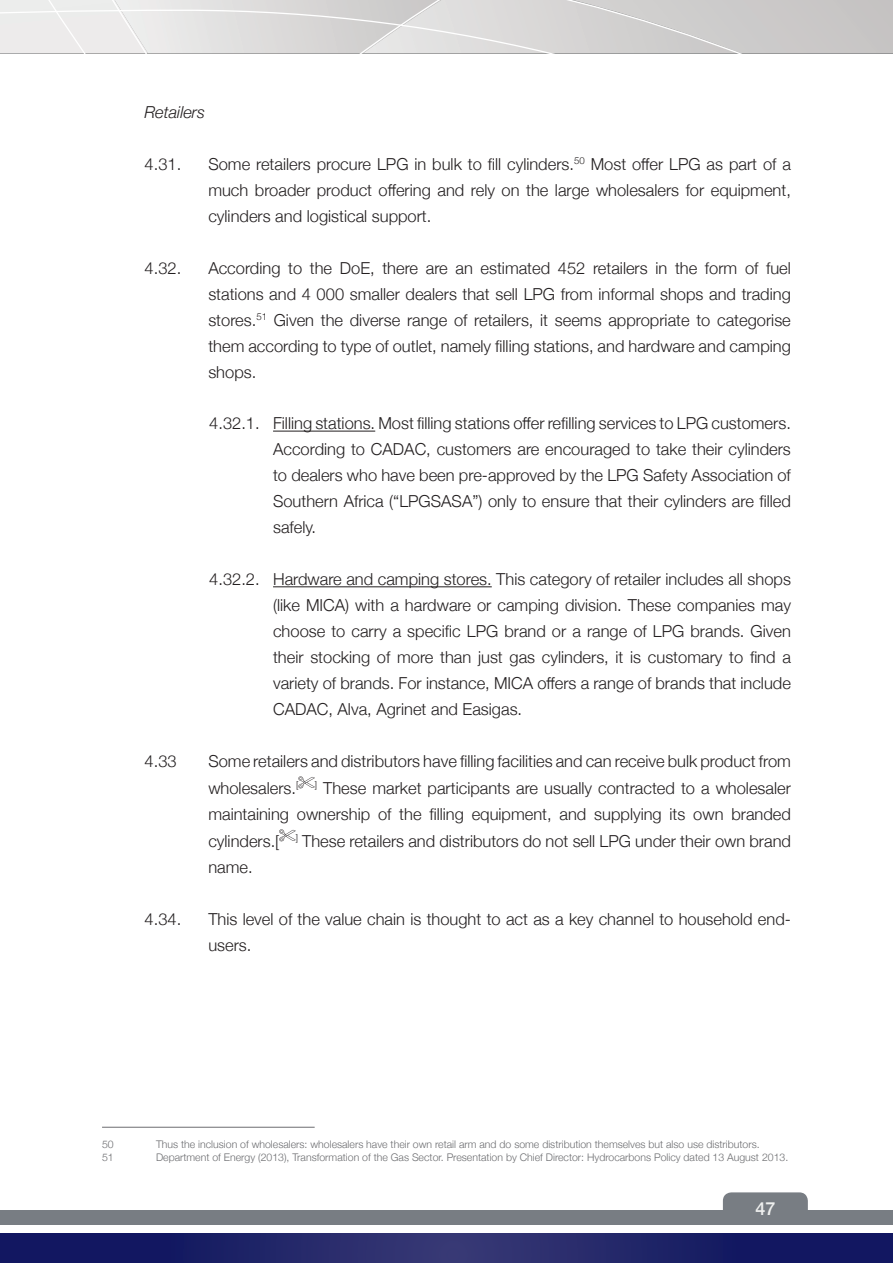
<style>
.page{position:relative;width:893px;height:1263px;background:#fff}
.page>*{position:absolute;margin:0;border:0;box-sizing:border-box;transform-origin:0 0}
.t1{font:500 18px "Helvetica Neue";color:#eff0ef}
.t2{font:300 16.5px/26px "Helvetica Neue";color:#231f20;text-align:justify}
.t3{font:italic 300 16.5px "Helvetica Neue";color:#231f20}
.t4{font:300 10.5px "Helvetica Neue";color:#6c6d70}
</style>
<div class="page">
<div style="left:0;top:1211px;width:893px;height:14px;background:#787d83"></div>
<svg style="left:0;top:0;width:893px;height:53px;background:#dad8d8"></svg>
<div style="left:723px;top:1192px;width:85px;height:31px;background:#787d83;border-radius:9px"></div>
<svg style="left:0;top:1233px;width:893px;height:30px;background:#1e2367"></svg>
<hr style="left:273px;top:431px;width:102px;height:1px;background:#231f20">
<hr style="left:273px;top:586px;width:219px;height:1px;background:#231f20">
<svg style="left:298px;top:776px;width:17px;height:12px"></svg>
<svg style="left:279px;top:829px;width:17px;height:12px"></svg>
<hr style="left:102px;top:1127px;width:213px;height:1px;background:#6c6d70">
<p class="t3" style="left:145px;top:99px;width:62px">Retailers</p>
<p class="t2" style="left:145px;top:150px;width:38px">4.31.</p>
<p class="t2" style="left:208px;top:150px;width:584px">Some retailers procure LPG in bulk to fill cylinders.<sup>50</sup> Most offer LPG as part of a much broader product offering and rely on the large wholesalers for equipment, cylinders and logistical support.</p>
<p class="t2" style="left:145px;top:254px;width:38px">4.32.</p>
<p class="t2" style="left:208px;top:254px;width:584px">According to the DoE, there are an estimated 452 retailers in the form of fuel stations and 4 000 smaller dealers that sell LPG from informal shops and trading stores.<sup>51</sup> Given the diverse range of retailers, it seems appropriate to categorise them according to type of outlet, namely filling stations, and hardware and camping shops.</p>
<p class="t2" style="left:273px;top:409px;width:519px;text-indent:-64px">4.32.1. Filling stations. Most filling stations offer refilling services to LPG customers.<br>According to CADAC, customers are encouraged to take their cylinders to dealers who have been pre-approved by the LPG Safety Association of Southern Africa (“LPGSASA”) only to ensure that their cylinders are filled safely.</p>
<p class="t2" style="left:273px;top:565px;width:519px;text-indent:-64px">4.32.2. Hardware and camping stores. This category of retailer includes all shops (like MICA) with a hardware or camping division. These companies may choose to carry a specific LPG brand or a range of LPG brands. Given their stocking of more than just gas cylinders, it is customary to find a variety of brands. For instance, MICA offers a range of brands that include CADAC, Alva, Agrinet and Easigas.</p>
<p class="t2" style="left:145px;top:747px;width:34px">4.33</p>
<p class="t2" style="left:208px;top:746px;width:584px;line-height:27px">Some retailers and distributors have filling facilities and can receive bulk product from wholesalers.<sup>[</sup></p>
<p class="t2" style="left:208px;top:774px;width:584px;text-indent:107px"><sup>]</sup> These market participants are usually contracted to a wholesaler maintaining ownership of the filling equipment, and supplying its own branded cylinders.[ <sup>]</sup> These retailers and distributors do not sell LPG under their own brand name.</p>
<p class="t2" style="left:145px;top:904px;width:38px">4.34.</p>
<p class="t2" style="left:208px;top:904px;width:584px">This level of the value chain is thought to act as a key channel to household end&shy;users.</p>
<p class="t4" style="left:102px;top:1136px;width:13px">50</p>
<p class="t4" style="left:156px;top:1136px;width:605px">Thus the inclusion of wholesalers: wholesalers have their own retail arm and do some distribution themselves but also use distributors.</p>
<p class="t4" style="left:102px;top:1149px;width:13px">51</p>
<p class="t4" style="left:156px;top:1149px;width:634px">Department of Energy (2013), Transformation of the Gas Sector. Presentation by Chief Director: Hydrocarbons Policy dated 13 August 2013.</p>
<p class="t1" style="left:755px;top:1194px;width:22px">47</p>
</div>
